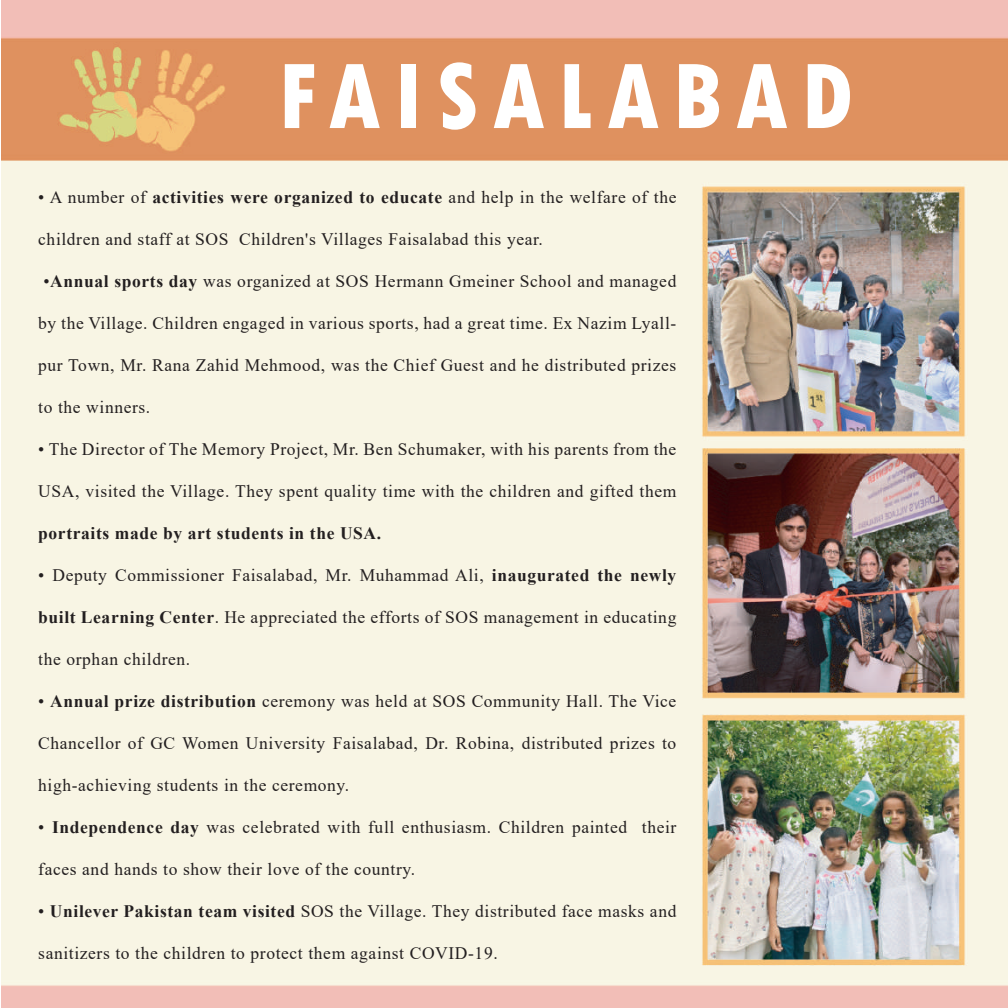
<style>
.page{position:relative;width:1008px;height:1008px;background:#fff}
.page>*{position:absolute;margin:0;border:0;box-sizing:border-box;transform-origin:0 0}
.t1{font:800 condensed 98px "Tw Cen";letter-spacing:.135em;color:#fff}
.t2{font:17.5px "Times New Roman";letter-spacing:.035em;color:#231f20}
.t3{font:700 17.5px "Times New Roman";letter-spacing:.035em;color:#231f20}
.s1{font-weight:700}
</style>
<div class="page">
<img style="left:2px;top:0;width:1006px;height:1008px">
<h1 class="t1" style="left:278px;top:39px;width:576px">FAISALABAD</h1>
<p class="t2" style="left:38px;top:185px;width:640px">• A number of <span class="s1">activities were organized to educate</span> and help in the welfare of the</p>
<p class="t2" style="left:38px;top:227px;width:506px">children and staff at SOS Children's Villages Faisalabad this year.</p>
<p class="t2" style="left:43px;top:269px;width:635px">•<span class="s1">Annual sports day</span> was organized at SOS Hermann Gmeiner School and managed</p>
<p class="t2" style="left:38px;top:311px;width:640px">by the Village. Children engaged in various sports, had a great time. Ex Nazim Lyall-</p>
<p class="t2" style="left:38px;top:353px;width:640px">pur Town, Mr. Rana Zahid Mehmood, was the Chief Guest and he distributed prizes</p>
<p class="t2" style="left:38px;top:395px;width:114px">to the winners.</p>
<p class="t2" style="left:38px;top:437px;width:640px">• The Director of The Memory Project, Mr. Ben Schumaker, with his parents from the</p>
<p class="t2" style="left:38px;top:479px;width:640px">USA, visited the Village. They spent quality time with the children and gifted them</p>
<p class="t3" style="left:38px;top:521px;width:345px">portraits made by art students in the USA.</p>
<p class="t2" style="left:38px;top:563px;width:640px">• Deputy Commissioner Faisalabad, Mr. Muhammad Ali, <span class="s1">inaugurated the newly</span></p>
<p class="t2" style="left:38px;top:605px;width:640px"><span class="s1">built Learning Center</span>. He appreciated the efforts of SOS management in educating</p>
<p class="t2" style="left:38px;top:647px;width:154px">the orphan children.</p>
<p class="t2" style="left:38px;top:689px;width:640px">• <span class="s1">Annual prize distribution</span> ceremony was held at SOS Community Hall. The Vice</p>
<p class="t2" style="left:38px;top:731px;width:640px">Chancellor of GC Women University Faisalabad, Dr. Robina, distributed prizes to</p>
<p class="t2" style="left:38px;top:773px;width:312px">high-achieving students in the ceremony.</p>
<p class="t2" style="left:38px;top:815px;width:640px">• <span class="s1">Independence day</span> was celebrated with full enthusiasm. Children painted their</p>
<p class="t2" style="left:38px;top:857px;width:378px">faces and hands to show their love of the country.</p>
<p class="t2" style="left:38px;top:899px;width:640px">• <span class="s1">Unilever Pakistan team visited</span> SOS the Village. They distributed face masks and</p>
<p class="t2" style="left:38px;top:941px;width:461px">sanitizers to the children to protect them against COVID-19.</p>
</div>
